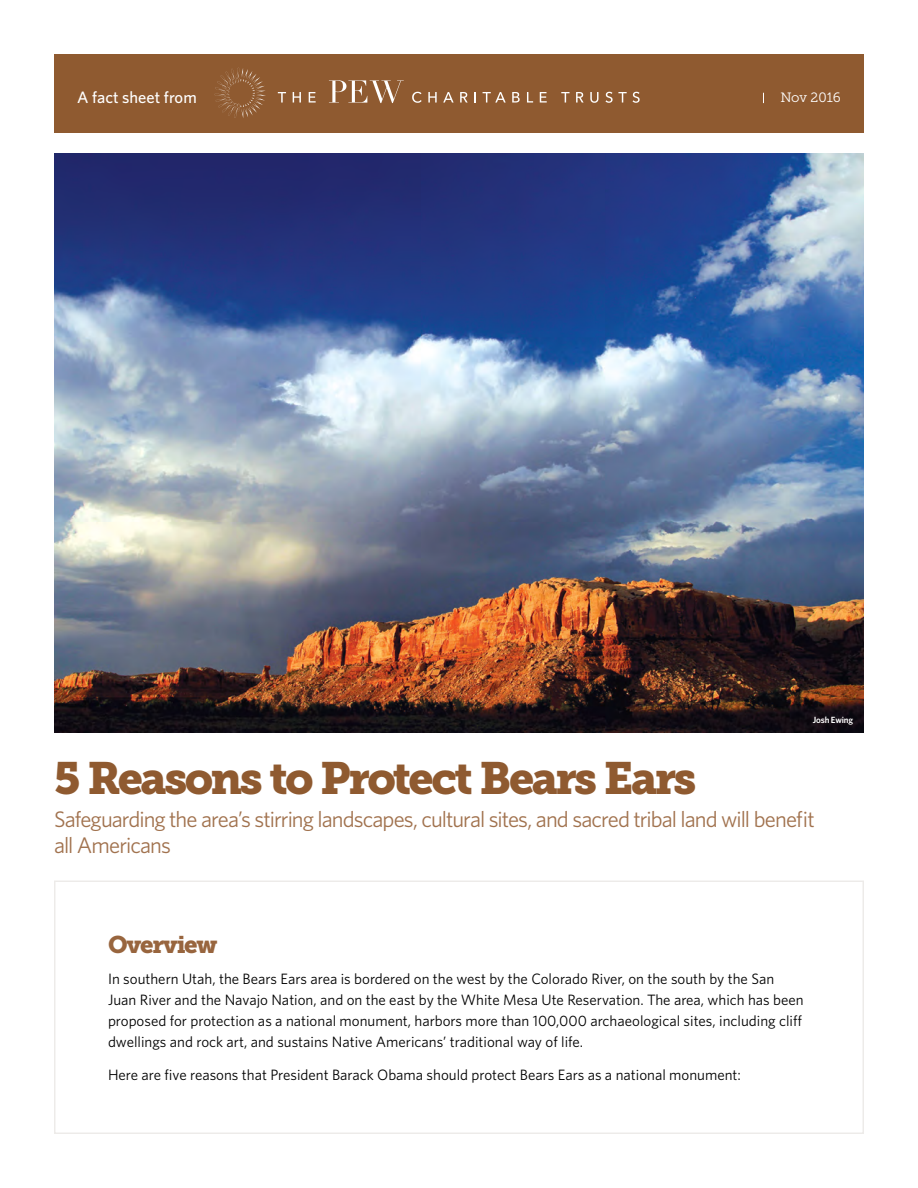
<style>
.page{position:relative;width:918px;height:1188px;background:#fff}
.page>*{position:absolute;margin:0;border:0;box-sizing:border-box;transform-origin:0 0}
.t1{font:45px "Museo Slab 900";letter-spacing:-.055em;color:#8f5a30}
.t2{font:24px "Museo Slab 900";letter-spacing:-.055em;color:#98653e}
.t3{font:22.5px/25.5px "Whitney";letter-spacing:-.04em;color:#a1724e}
.t4{font:500 16.5px "Whitney";color:#fff}
.t5{font:15px/21px "Whitney";color:#000}
.t6{font:13.5px "Museo Slab 300";color:#fff}
.t7{font:600 9px "Whitney";letter-spacing:-.015em;color:#fff}
</style>
<div class="page">
<img style="left:54px;top:153px;width:810px;height:579px">
<div style="left:54px;top:54px;width:810px;height:78px;background:#8f5a30"></div>
<svg style="left:214px;top:68px;width:52px;height:50px"></svg>
<svg style="left:278px;top:92px;width:8px;height:11px"></svg>
<svg style="left:293px;top:92px;width:8px;height:11px"></svg>
<svg style="left:309px;top:92px;width:7px;height:11px"></svg>
<svg style="left:412px;top:92px;width:10px;height:11px"></svg>
<svg style="left:428px;top:92px;width:9px;height:11px"></svg>
<svg style="left:443px;top:92px;width:11px;height:11px"></svg>
<svg style="left:460px;top:92px;width:8px;height:11px"></svg>
<svg style="left:474px;top:92px;width:2px;height:11px"></svg>
<svg style="left:483px;top:92px;width:23px;height:11px"></svg>
<svg style="left:512px;top:92px;width:8px;height:11px"></svg>
<svg style="left:527px;top:92px;width:6px;height:11px"></svg>
<svg style="left:540px;top:92px;width:7px;height:11px"></svg>
<svg style="left:561px;top:92px;width:8px;height:11px"></svg>
<svg style="left:576px;top:92px;width:8px;height:11px"></svg>
<svg style="left:590px;top:92px;width:9px;height:11px"></svg>
<svg style="left:605px;top:92px;width:22px;height:11px"></svg>
<svg style="left:633px;top:92px;width:7px;height:11px"></svg>
<svg style="left:329px;top:80px;width:75px;height:23px"></svg>
<p class="t4" style="left:77px;top:86px;width:121px">A fact sheet from</p>
<p class="t6" style="left:780px;top:90px;width:62px">Nov 2016</p>
<p class="t7" style="left:813px;top:713px;width:42px">Josh Ewing</p>
<h1 class="t1" style="left:54px;top:752px;width:644px">5 Reasons to Protect Bears Ears</h1>
<h3 class="t3" style="left:54px;top:806px;width:762px">Safeguarding the area’s stirring landscapes, cultural sites, and sacred tribal land will benefit all Americans</h3>
<h2 class="t2" style="left:108px;top:930px;width:111px">Overview</h2>
<p class="t5" style="left:108px;top:968px;width:697px">In southern Utah, the Bears Ears area is bordered on the west by the Colorado River, on the south by the San Juan River and the Navajo Nation, and on the east by the White Mesa Ute Reservation. The area, which has been proposed for protection as a national monument, harbors more than 100,000 archaeological sites, including cliff dwellings and rock art, and sustains Native Americans’ traditional way of life.</p>
<p class="t5" style="left:108px;top:1064px;width:634px">Here are five reasons that President Barack Obama should protect Bears Ears as a national monument:</p>
</div>
